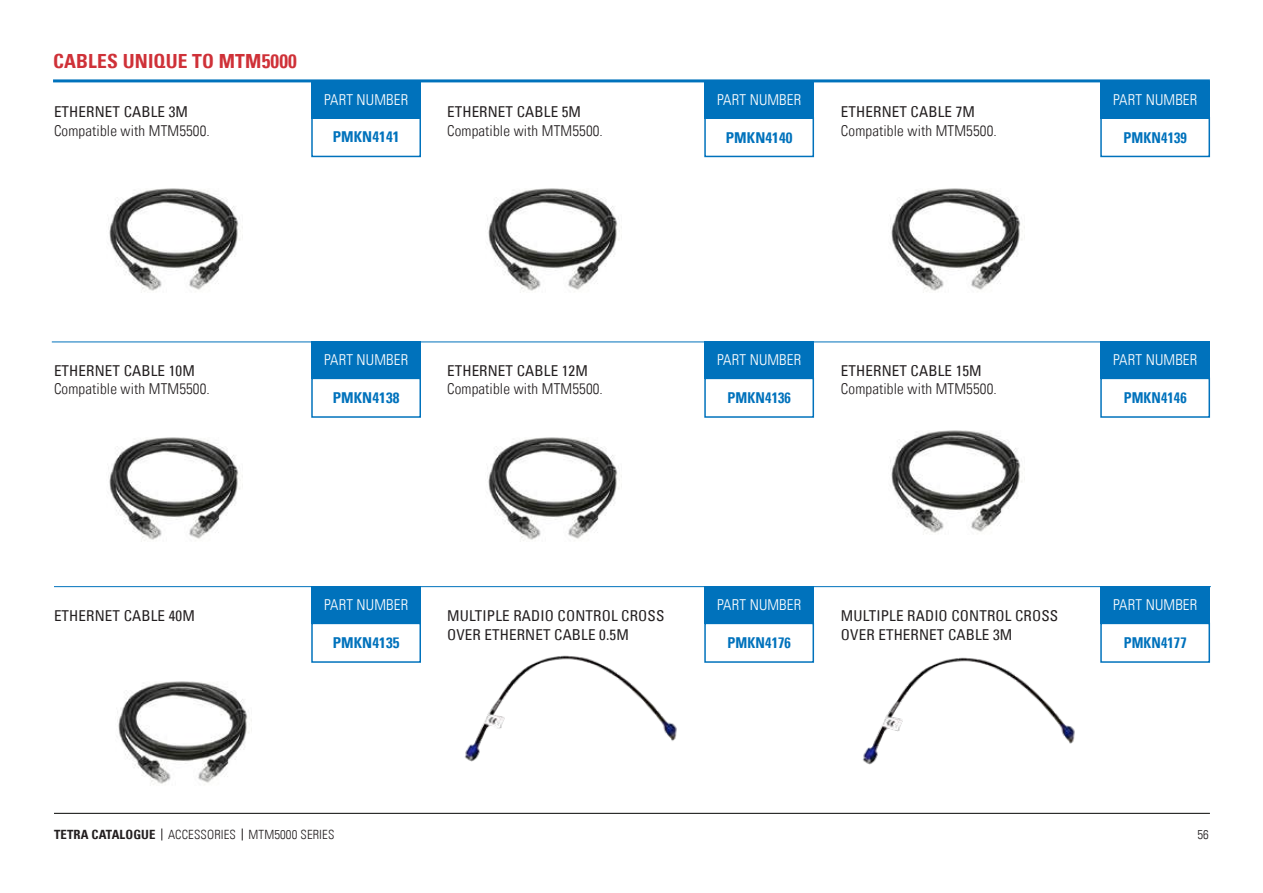
<style>
.page{position:relative;width:1263px;height:893px;background:#fff}
.page>*{position:absolute;margin:0;border:0;box-sizing:border-box;transform-origin:0 0}
.t1{font:700 condensed 19.5px "Univers LT";letter-spacing:.01em;color:#cf3138}
.t2{font:condensed 15px/18.3px "Univers LT";letter-spacing:.01em;color:#231f20}
.t3{font:300 condensed 15px "Univers LT";letter-spacing:.01em;color:#231f20}
.t4{font:300 condensed 15px "Univers LT";letter-spacing:.01em;color:#fff}
.t5{font:700 condensed 15px "Univers LT";letter-spacing:.01em;color:#0072bc}
.t6{font:700 condensed 15px "Univers LT";letter-spacing:.01em;color:#0072bc;scale:.95 1}
.t7{font:700 condensed 15px "Univers LT";letter-spacing:.01em;color:#0072bc;scale:.94 1}
.t8{font:300 condensed 12.75px "Univers LT";letter-spacing:.01em;color:#231f20}
.s1{font-weight:700}
</style>
<div class="page">
<svg style="left:162px;top:828px;width:1px;height:12px"></svg>
<svg style="left:242px;top:828px;width:1px;height:12px"></svg>
<hr style="left:53px;top:79px;width:1157px;height:3px;background:#0072bc">
<hr style="left:54px;top:813px;width:1156px;height:1px;background:#040503">
<div style="left:311px;top:81px;width:110px;height:37px;background:#0072bc"></div>
<div style="left:311px;top:117px;width:110px;height:40px;border:2px solid #0072bc"></div>
<div style="left:704px;top:81px;width:110px;height:37px;background:#0072bc"></div>
<div style="left:704px;top:117px;width:110px;height:40px;border:2px solid #0072bc"></div>
<div style="left:1100px;top:81px;width:110px;height:37px;background:#0072bc"></div>
<div style="left:1100px;top:117px;width:110px;height:40px;border:2px solid #0072bc"></div>
<hr style="left:52px;top:342px;width:1157px;height:1px;background:#0072bc">
<div style="left:311px;top:341px;width:110px;height:38px;background:#0072bc"></div>
<div style="left:311px;top:378px;width:110px;height:40px;border:2px solid #0072bc"></div>
<div style="left:704px;top:341px;width:110px;height:38px;background:#0072bc"></div>
<div style="left:704px;top:378px;width:110px;height:40px;border:2px solid #0072bc"></div>
<div style="left:1100px;top:341px;width:110px;height:38px;background:#0072bc"></div>
<div style="left:1100px;top:378px;width:110px;height:40px;border:2px solid #0072bc"></div>
<div style="left:1100px;top:586px;width:110px;height:38px;background:#0072bc"></div>
<div style="left:1100px;top:623px;width:110px;height:40px;border:2px solid #0072bc"></div>
<div style="left:311px;top:586px;width:110px;height:38px;background:#0072bc"></div>
<div style="left:311px;top:623px;width:110px;height:40px;border:2px solid #0072bc"></div>
<hr style="left:54px;top:586px;width:1157px;height:1px;background:#0072bc">
<div style="left:704px;top:586px;width:110px;height:38px;background:#0072bc"></div>
<div style="left:704px;top:623px;width:110px;height:40px;border:2px solid #0072bc"></div>
<img style="left:108px;top:188px;width:133px;height:105px">
<img style="left:487px;top:188px;width:133px;height:105px">
<img style="left:890px;top:188px;width:133px;height:105px">
<img style="left:890px;top:430px;width:133px;height:105px">
<img style="left:487px;top:437px;width:133px;height:105px">
<img style="left:108px;top:437px;width:133px;height:105px">
<img style="left:117px;top:681px;width:135px;height:105px">
<img style="left:465px;top:655px;width:212px;height:107px">
<img style="left:862px;top:657px;width:213px;height:108px">
<h1 class="t1" style="left:53px;top:49px;width:245px">CABLES UNIQUE TO MTM5000</h1>
<p class="t2" style="left:54px;top:103px;width:136px">ETHERNET CABLE 3M</p>
<p class="t3" style="left:54px;top:121px;width:157px">Compatible with MTM5500.</p>
<p class="t4" style="left:324px;top:90px;width:86px">PART NUMBER</p>
<p class="t5" style="left:333px;top:128px;width:68px">PMKN4141</p>
<p class="t2" style="left:447px;top:103px;width:136px">ETHERNET CABLE 5M</p>
<p class="t3" style="left:447px;top:121px;width:157px">Compatible with MTM5500.</p>
<p class="t4" style="left:717px;top:90px;width:86px">PART NUMBER</p>
<p class="t5" style="left:726px;top:128px;width:68px">PMKN4140</p>
<p class="t2" style="left:841px;top:103px;width:136px">ETHERNET CABLE 7M</p>
<p class="t3" style="left:841px;top:121px;width:157px">Compatible with MTM5500.</p>
<p class="t4" style="left:1113px;top:90px;width:86px">PART NUMBER</p>
<p class="t6" style="left:1123px;top:128px;width:68px">PMKN4139</p>
<p class="t2" style="left:54px;top:361px;width:142px">ETHERNET CABLE 10M</p>
<p class="t3" style="left:54px;top:380px;width:157px">Compatible with MTM5500.</p>
<p class="t2" style="left:54px;top:607px;width:142px">ETHERNET CABLE 40M</p>
<p class="t4" style="left:324px;top:351px;width:86px">PART NUMBER</p>
<p class="t5" style="left:333px;top:388px;width:68px">PMKN4138</p>
<p class="t2" style="left:447px;top:361px;width:142px">ETHERNET CABLE 12M</p>
<p class="t3" style="left:447px;top:380px;width:157px">Compatible with MTM5500.</p>
<p class="t4" style="left:717px;top:351px;width:86px">PART NUMBER</p>
<p class="t6" style="left:727px;top:389px;width:68px">PMKN4136</p>
<p class="t2" style="left:841px;top:361px;width:142px">ETHERNET CABLE 15M</p>
<p class="t3" style="left:841px;top:380px;width:157px">Compatible with MTM5500.</p>
<p class="t4" style="left:1113px;top:351px;width:86px">PART NUMBER</p>
<p class="t7" style="left:1124px;top:389px;width:68px">PMKN4146</p>
<p class="t4" style="left:324px;top:596px;width:86px">PART NUMBER</p>
<p class="t5" style="left:333px;top:634px;width:68px">PMKN4135</p>
<p class="t4" style="left:717px;top:596px;width:86px">PART NUMBER</p>
<p class="t6" style="left:727px;top:634px;width:68px">PMKN4176</p>
<p class="t2" style="left:447px;top:607px;width:219px">MULTIPLE RADIO CONTROL CROSS<br>OVER ETHERNET CABLE 0.5M</p>
<p class="t2" style="left:841px;top:607px;width:219px">MULTIPLE RADIO CONTROL CROSS<br>OVER ETHERNET CABLE 3M</p>
<p class="t4" style="left:1113px;top:596px;width:86px">PART NUMBER</p>
<p class="t7" style="left:1124px;top:633px;width:68px">PMKN4177</p>
<p class="t8" style="left:54px;top:827px;width:282px"><span class="s1">TETRA CATALOGUE</span> ACCESSORIES MTM5000 SERIES</p>
<p class="t8" style="left:1197px;top:827px;width:13px">56</p>
</div>
